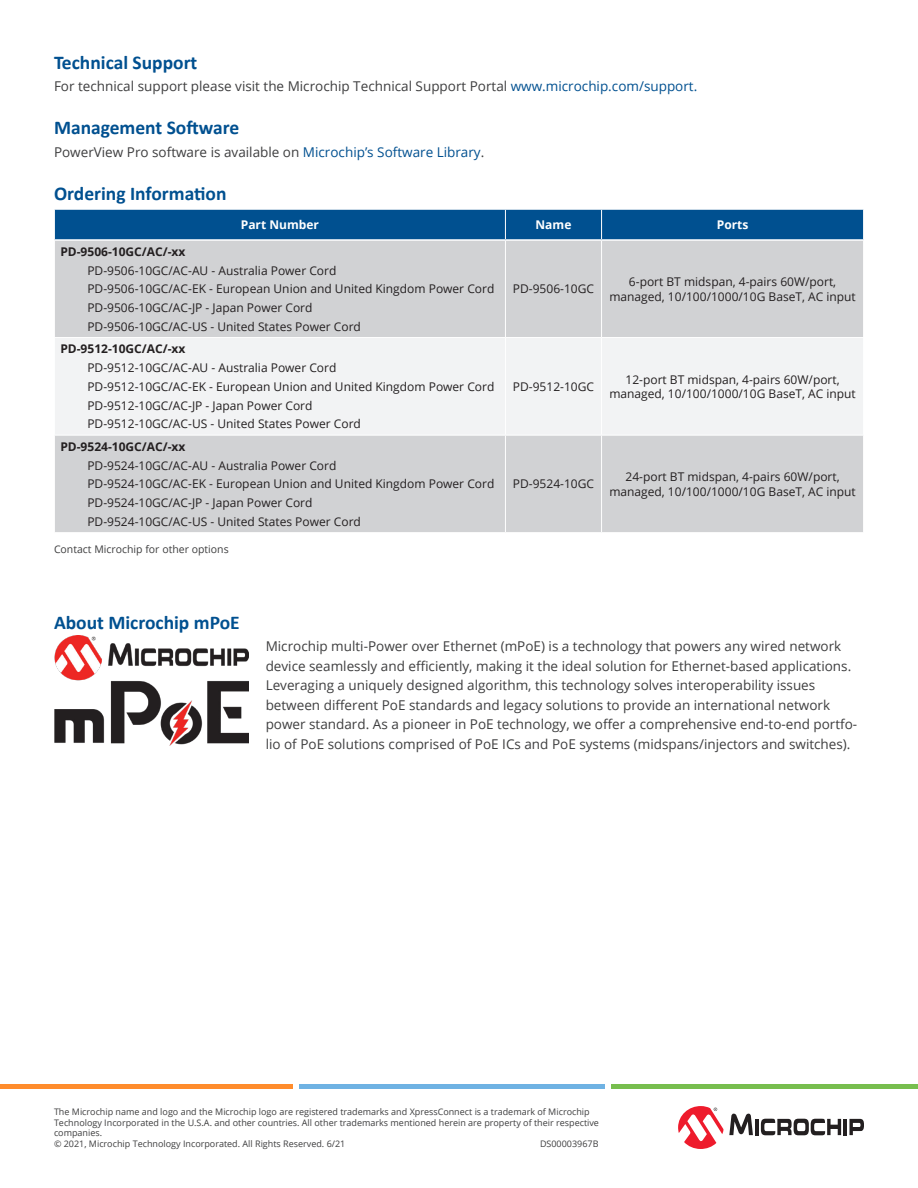
<style>
.page{position:relative;width:918px;height:1188px;background:#fff}
.page>*{position:absolute;margin:0;border:0;box-sizing:border-box;transform-origin:0 0}
.SUBHEAD1{font:700 19.5px "Calibri";color:#005090}
.BODY_TEXT{font:13.5px/19.5px "Open Sans";color:#3e3e3f}
.TABLE_BOLD_LEFT{font:12px "Open Sans";color:#231f20}
.TABLE_BODY{font:12px/14.4px "Open Sans";color:#231f20;text-align:center}
.TABLE_BOLD_LEFT-2{font:700 12px "Open Sans";color:#231f20}
.TABLE_HEAD{font:700 12px "Open Sans";color:#fff}
.BODY_TEXT-2{font:10.5px "Open Sans";color:#3e3e3f}
.t1{font:9px/10.8px "Open Sans";color:#3e3e3f}
.s1{color:#005090}
</style>
<div class="page">
<svg style="left:729px;top:1114px;width:24px;height:21px"></svg>
<hr style="left:755px;top:1119px;width:4px;height:16px;background:#231f20">
<hr style="left:844px;top:1119px;width:3px;height:16px;background:#231f20">
<svg style="left:849px;top:1119px;width:15px;height:16px"></svg>
<svg style="left:761px;top:1118px;width:80px;height:17px"></svg>
<svg style="left:678px;top:1106px;width:45px;height:43px"></svg>
<div style="left:0;top:1084px;width:292px;height:5px;background:#ff8c2c"></div>
<div style="left:299px;top:1084px;width:306px;height:5px;background:#6fb2e3"></div>
<div style="left:611px;top:1084px;width:307px;height:5px;background:#77be4e"></div>
<div style="left:55px;top:241px;width:808px;height:291px;background:#d1d2d4"></div>
<div style="left:55px;top:338px;width:808px;height:97px;background:#f2f3f4"></div>
<hr style="left:505px;top:241px;width:1px;height:96px;background:#fff">
<hr style="left:601px;top:241px;width:1px;height:96px;background:#fff">
<hr style="left:54px;top:337px;width:451px;height:1px;background:#fff">
<hr style="left:505px;top:337px;width:97px;height:1px;background:#fff">
<hr style="left:505px;top:338px;width:1px;height:97px;background:#fff">
<hr style="left:602px;top:337px;width:262px;height:1px;background:#fff">
<hr style="left:601px;top:338px;width:1px;height:97px;background:#fff">
<hr style="left:54px;top:435px;width:451px;height:1px;background:#fff">
<hr style="left:505px;top:435px;width:97px;height:1px;background:#fff">
<hr style="left:505px;top:436px;width:1px;height:96px;background:#fff">
<hr style="left:602px;top:435px;width:262px;height:1px;background:#fff">
<hr style="left:601px;top:436px;width:1px;height:96px;background:#fff">
<div style="left:54px;top:209px;width:810px;height:30px;background:#005090"></div>
<img style="left:54px;top:635px;width:194px;height:110px">
<p class="SUBHEAD1" style="left:54px;top:50px;width:145px">Technical Support</p>
<p class="BODY_TEXT" style="left:54px;top:76px;width:645px">For technical support please visit the Microchip Technical Support Portal <span class="s1">www.microchip.com/support.</span></p>
<p class="SUBHEAD1" style="left:54px;top:115px;width:187px">Management Software</p>
<p class="BODY_TEXT" style="left:54px;top:142px;width:432px">PowerView Pro software is available on <span class="s1">Microchip’s Software Library</span>.</p>
<p class="SUBHEAD1" style="left:54px;top:181px;width:174px">Ordering Information</p>
<p class="TABLE_HEAD" style="left:241px;top:216px;width:80px">Part Number</p>
<p class="TABLE_HEAD" style="left:536px;top:216px;width:37px">Name</p>
<p class="TABLE_HEAD" style="left:717px;top:216px;width:33px">Ports</p>
<p class="TABLE_BOLD_LEFT-2" style="left:60px;top:243px;width:127px">PD-9506-10GC/AC/-xx</p>
<p class="TABLE_BOLD_LEFT" style="left:87px;top:262px;width:251px">PD-9506-10GC/AC-AU - Australia Power Cord</p>
<p class="TABLE_BOLD_LEFT" style="left:87px;top:281px;width:409px">PD-9506-10GC/AC-EK - European Union and United Kingdom Power Cord</p>
<p class="TABLE_BOLD_LEFT" style="left:87px;top:300px;width:227px">PD-9506-10GC/AC-JP - Japan Power Cord</p>
<p class="TABLE_BOLD_LEFT" style="left:87px;top:318px;width:275px">PD-9506-10GC/AC-US - United States Power Cord</p>
<p class="TABLE_BODY" style="left:513px;top:282px;width:83px">PD-9506-10GC</p>
<p class="TABLE_BODY" style="left:609px;top:274px;width:248px">6-port BT midspan, 4-pairs 60W/port, managed, 10/100/1000/10G BaseT, AC input</p>
<p class="TABLE_BOLD_LEFT-2" style="left:60px;top:341px;width:127px">PD-9512-10GC/AC/-xx</p>
<p class="TABLE_BOLD_LEFT" style="left:87px;top:360px;width:251px">PD-9512-10GC/AC-AU - Australia Power Cord</p>
<p class="TABLE_BOLD_LEFT" style="left:87px;top:378px;width:409px">PD-9512-10GC/AC-EK - European Union and United Kingdom Power Cord</p>
<p class="TABLE_BOLD_LEFT" style="left:87px;top:397px;width:227px">PD-9512-10GC/AC-JP - Japan Power Cord</p>
<p class="TABLE_BOLD_LEFT" style="left:87px;top:416px;width:275px">PD-9512-10GC/AC-US - United States Power Cord</p>
<p class="TABLE_BOLD_LEFT-2" style="left:60px;top:438px;width:127px">PD-9524-10GC/AC/-xx</p>
<p class="TABLE_BOLD_LEFT" style="left:87px;top:457px;width:251px">PD-9524-10GC/AC-AU - Australia Power Cord</p>
<p class="TABLE_BOLD_LEFT" style="left:87px;top:476px;width:409px">PD-9524-10GC/AC-EK - European Union and United Kingdom Power Cord</p>
<p class="TABLE_BOLD_LEFT" style="left:87px;top:495px;width:227px">PD-9524-10GC/AC-JP - Japan Power Cord</p>
<p class="TABLE_BOLD_LEFT" style="left:87px;top:513px;width:275px">PD-9524-10GC/AC-US - United States Power Cord</p>
<p class="BODY_TEXT-2" style="left:54px;top:542px;width:176px">Contact Microchip for other options</p>
<p class="TABLE_BODY" style="left:513px;top:379px;width:83px">PD-9512-10GC</p>
<p class="TABLE_BODY" style="left:609px;top:372px;width:248px">12-port BT midspan, 4-pairs 60W/port, managed, 10/100/1000/10G BaseT, AC input</p>
<p class="TABLE_BODY" style="left:513px;top:477px;width:83px">PD-9524-10GC</p>
<p class="TABLE_BODY" style="left:609px;top:469px;width:248px">24-port BT midspan, 4-pairs 60W/port, managed, 10/100/1000/10G BaseT, AC input</p>
<p class="SUBHEAD1" style="left:54px;top:610px;width:187px">About Microchip mPoE</p>
<p class="BODY_TEXT" style="left:266px;top:636px;width:593px">Microchip multi-Power over Ethernet (mPoE) is a technology that powers any wired network device seamlessly and efficiently, making it the ideal solution for Ethernet-based applications.<br>Leveraging a uniquely designed algorithm, this technology solves interoperability issues between different PoE standards and legacy solutions to provide an international network power standard. As a pioneer in PoE technology, we offer a comprehensive end-to-end portfo&shy;lio of PoE solutions comprised of PoE ICs and PoE systems (midspans/injectors and switches).</p>
<p class="t1" style="left:54px;top:1106px;width:547px">The Microchip name and logo and the Microchip logo are registered trademarks and XpressConnect is a trademark of Microchip<br>Technology Incorporated in the U.S.A. and other countries. All other trademarks mentioned herein are property of their respective companies.</p>
<p class="t1" style="left:54px;top:1138px;width:293px">© 2021, Microchip Technology Incorporated. All Rights Reserved. 6/21</p>
<p class="t1" style="left:540px;top:1138px;width:60px">DS00003967B</p>
</div>
